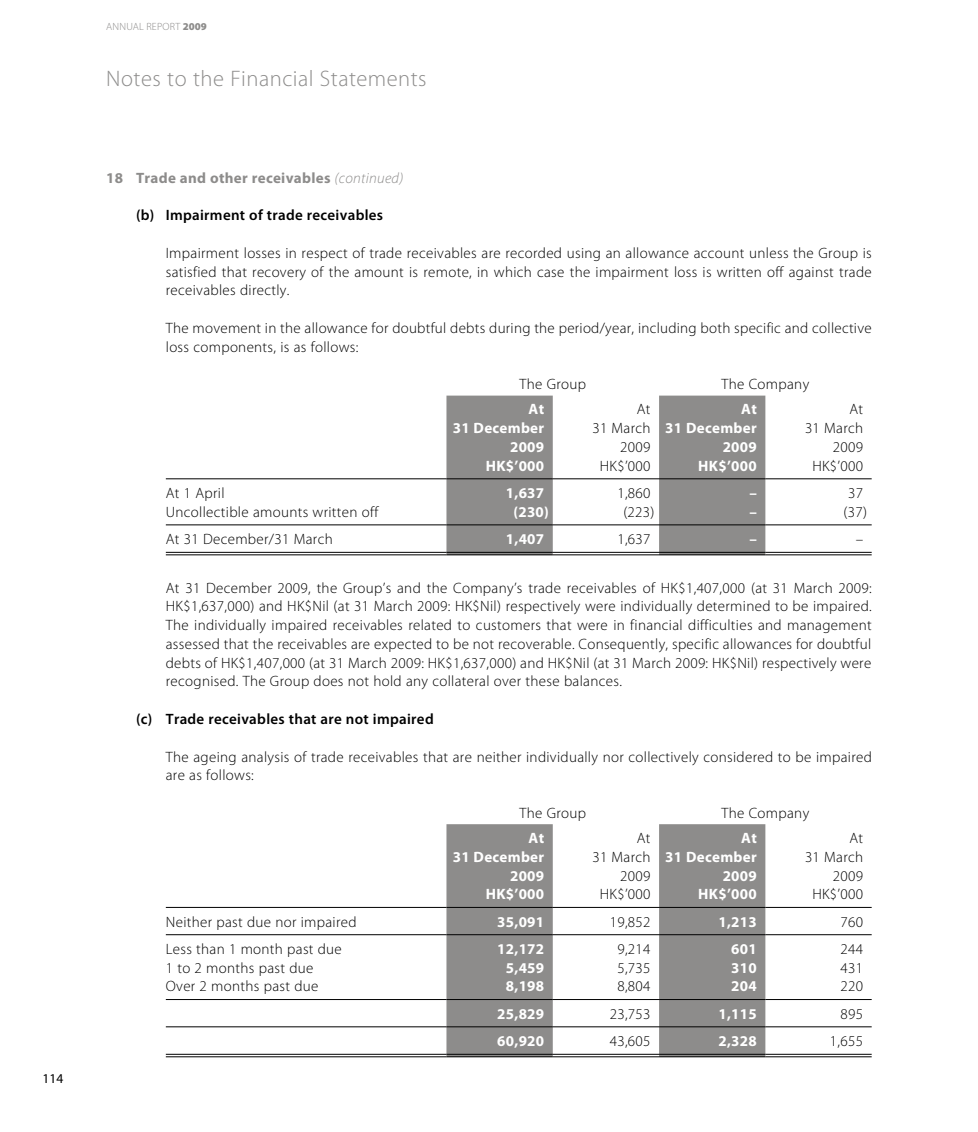
<style>
.page{position:relative;width:978px;height:1132px;background:#fff}
.page>*{position:absolute;margin:0;border:0;box-sizing:border-box;transform-origin:0 0}
.t1{font:300 22.5px "Myriad Pro";letter-spacing:.02em;color:#8d8c8b}
.t2{font:300 15px/18.8px "Myriad Pro";letter-spacing:.02em;color:#000;text-align:right}
.t3{font:700 15px/18.8px "Myriad Pro";letter-spacing:.02em;color:#fff;text-align:right}
.t4{font:600 15px "Myriad Pro";letter-spacing:.02em;color:#000}
.t5{font:700 15px "Myriad Pro";letter-spacing:.02em;color:#8d8c8b}
.t6{font:13.5px "Myriad Pro";color:#000}
.t7{font:300 10.5px "Myriad Pro";letter-spacing:.02em;color:#8d8c8b}
.s1{font-weight:900}
.s2{font-weight:300;font-style:italic}
</style>
<div class="page">
<svg style="left:446px;top:395px;width:319px;height:159px;fill:#8d8c8b"></svg>
<hr style="left:166px;top:478px;width:280px;height:1px;background:#000">
<hr style="left:446px;top:478px;width:107px;height:1px;background:#000">
<hr style="left:553px;top:478px;width:106px;height:1px;background:#000">
<hr style="left:659px;top:478px;width:106px;height:1px;background:#000">
<hr style="left:765px;top:478px;width:107px;height:1px;background:#000">
<hr style="left:166px;top:524px;width:280px;height:1px;background:#000">
<hr style="left:446px;top:524px;width:107px;height:1px;background:#000">
<hr style="left:553px;top:524px;width:106px;height:1px;background:#000">
<hr style="left:659px;top:524px;width:106px;height:1px;background:#000">
<hr style="left:765px;top:524px;width:107px;height:1px;background:#000">
<hr style="left:166px;top:552px;width:280px;height:1px;background:#000">
<hr style="left:166px;top:554px;width:280px;height:1px;background:#000">
<hr style="left:446px;top:552px;width:107px;height:1px;background:#000">
<hr style="left:446px;top:554px;width:107px;height:1px;background:#000">
<hr style="left:553px;top:552px;width:106px;height:1px;background:#000">
<hr style="left:553px;top:554px;width:106px;height:1px;background:#000">
<hr style="left:659px;top:552px;width:106px;height:1px;background:#000">
<hr style="left:659px;top:554px;width:106px;height:1px;background:#000">
<hr style="left:765px;top:552px;width:107px;height:1px;background:#000">
<hr style="left:765px;top:554px;width:107px;height:1px;background:#000">
<svg style="left:446px;top:824px;width:319px;height:232px;fill:#8d8c8b"></svg>
<hr style="left:166px;top:906px;width:280px;height:1px;background:#000">
<hr style="left:446px;top:906px;width:107px;height:1px;background:#000">
<hr style="left:553px;top:906px;width:106px;height:1px;background:#000">
<hr style="left:659px;top:906px;width:106px;height:1px;background:#000">
<hr style="left:765px;top:906px;width:107px;height:1px;background:#000">
<hr style="left:166px;top:934px;width:280px;height:1px;background:#000">
<hr style="left:446px;top:934px;width:107px;height:1px;background:#000">
<hr style="left:553px;top:934px;width:106px;height:1px;background:#000">
<hr style="left:659px;top:934px;width:106px;height:1px;background:#000">
<hr style="left:765px;top:934px;width:107px;height:1px;background:#000">
<hr style="left:166px;top:998px;width:280px;height:1px;background:#000">
<hr style="left:446px;top:998px;width:107px;height:1px;background:#000">
<hr style="left:553px;top:998px;width:106px;height:1px;background:#000">
<hr style="left:659px;top:998px;width:106px;height:1px;background:#000">
<hr style="left:765px;top:998px;width:107px;height:1px;background:#000">
<hr style="left:166px;top:1026px;width:280px;height:1px;background:#000">
<hr style="left:446px;top:1026px;width:107px;height:1px;background:#000">
<hr style="left:553px;top:1026px;width:106px;height:1px;background:#000">
<hr style="left:659px;top:1026px;width:106px;height:1px;background:#000">
<hr style="left:765px;top:1026px;width:107px;height:1px;background:#000">
<hr style="left:166px;top:1053px;width:280px;height:1px;background:#000">
<hr style="left:166px;top:1056px;width:280px;height:1px;background:#000">
<hr style="left:446px;top:1053px;width:107px;height:1px;background:#000">
<hr style="left:446px;top:1056px;width:107px;height:1px;background:#000">
<hr style="left:553px;top:1053px;width:106px;height:1px;background:#000">
<hr style="left:553px;top:1056px;width:106px;height:1px;background:#000">
<hr style="left:659px;top:1053px;width:106px;height:1px;background:#000">
<hr style="left:659px;top:1056px;width:106px;height:1px;background:#000">
<hr style="left:765px;top:1053px;width:107px;height:1px;background:#000">
<hr style="left:765px;top:1056px;width:107px;height:1px;background:#000">
<p class="t6" style="left:43px;top:1069px;width:22px">114</p>
<p class="t7" style="left:106px;top:21px;width:102px">ANNUAL REPORT <span class="s1">2009</span></p>
<h1 class="t1" style="left:106px;top:66px;width:322px">Notes to the Financial Statements</h1>
<p class="t5" style="left:106px;top:168px;width:299px">18 Trade and other receivables <span class="s2">(continued)</span></p>
<p class="t4" style="left:136px;top:206px;width:249px">(b) Impairment of trade receivables</p>
<p class="t2" style="left:166px;top:244px;width:707px;text-align:justify">I mpairment losses in respect of trade receivables are recorded using an allowance account unless the Group is satisfied that recovery of the amount is remote, in which case the impairment loss is written off against trade receivables directly.</p>
<p class="t2" style="left:166px;top:319px;width:707px;text-align:left">The movement in the allowance for doubtful debts during the period/year, including both specific and collective loss components, is as follows:</p>
<p class="t2" style="left:519px;top:375px;width:68px">The Group</p>
<p class="t2" style="left:721px;top:375px;width:89px">The Company</p>
<p class="t3" style="left:453px;top:399px;width:93px">At<br>31 December<br>2009</p>
<p class="t2" style="left:592px;top:400px;width:60px">At<br>31 March<br>2009</p>
<p class="t3" style="left:665px;top:399px;width:93px">At<br>31 December<br>2009</p>
<p class="t2" style="left:805px;top:400px;width:60px">At<br>31 March<br>2009</p>
<p class="t3" style="left:486px;top:455px;width:60px">HK$’000</p>
<p class="t2" style="left:600px;top:456px;width:52px">HK$’000</p>
<p class="t3" style="left:698px;top:455px;width:60px">HK$’000</p>
<p class="t2" style="left:812px;top:456px;width:52px">HK$’000</p>
<p class="t2" style="left:166px;top:483px;width:60px">At 1 April</p>
<p class="t3" style="left:506px;top:483px;width:40px">1,637</p>
<p class="t2" style="left:617px;top:483px;width:35px">1,860</p>
<p class="t3" style="left:749px;top:483px;width:9px">–</p>
<p class="t2" style="left:848px;top:483px;width:16px">37</p>
<p class="t2" style="left:166px;top:502px;width:214px">Uncollectible amounts written off</p>
<p class="t3" style="left:513px;top:501px;width:37px">(230)</p>
<p class="t2" style="left:623px;top:502px;width:33px">(223)</p>
<p class="t3" style="left:749px;top:501px;width:9px">–</p>
<p class="t2" style="left:844px;top:502px;width:25px">(37)</p>
<p class="t2" style="left:166px;top:529px;width:168px">At 31 December/31 March</p>
<p class="t3" style="left:506px;top:529px;width:40px">1,407</p>
<p class="t2" style="left:617px;top:529px;width:35px">1,637</p>
<p class="t3" style="left:749px;top:529px;width:9px">–</p>
<p class="t2" style="left:856px;top:529px;width:9px">–</p>
<p class="t2" style="left:166px;top:578px;width:707px;text-align:justify">At 31 December 2009, the Group’s and the Company’s trade receivables of HK$1,407,000 (at 31 March 2009:<br>HK$1,637,000) and HK$Nil (at 31 March 2009: HK$Nil) respectively were individually determined to be impaired.<br>The individually impaired receivables related to customers that were in financial difficulties and management assessed that the receivables are expected to be not recoverable. Consequently, specific allowances for doubtful debts of HK$1,407,000 (at 31 March 2009: HK$1,637,000) and HK$Nil (at 31 March 2009: HK$Nil) respectively were recognised. The Group does not hold any collateral over these balances.</p>
<p class="t4" style="left:136px;top:709px;width:299px">(c) Trade receivables that are not impaired</p>
<p class="t2" style="left:166px;top:747px;width:708px;text-align:left">The ageing analysis of trade receivables that are neither individually nor collectively considered to be impaired are as follows:</p>
<p class="t2" style="left:519px;top:803px;width:68px">The Group</p>
<p class="t2" style="left:721px;top:803px;width:89px">The Company</p>
<p class="t3" style="left:453px;top:827px;width:93px">At<br>31 December<br>2009</p>
<p class="t2" style="left:592px;top:828px;width:60px">At<br>31 March<br>2009</p>
<p class="t3" style="left:665px;top:827px;width:93px">At<br>31 December<br>2009</p>
<p class="t2" style="left:805px;top:828px;width:60px">At<br>31 March<br>2009</p>
<p class="t3" style="left:486px;top:884px;width:60px">HK$’000</p>
<p class="t2" style="left:600px;top:884px;width:52px">HK$’000</p>
<p class="t3" style="left:698px;top:884px;width:60px">HK$’000</p>
<p class="t2" style="left:812px;top:884px;width:52px">HK$’000</p>
<p class="t2" style="left:166px;top:912px;width:192px">Neither past due nor impaired</p>
<p class="t3" style="left:497px;top:911px;width:49px">35,091</p>
<p class="t2" style="left:610px;top:912px;width:42px">19,852</p>
<p class="t3" style="left:718px;top:911px;width:40px">1,213</p>
<p class="t2" style="left:841px;top:912px;width:24px">760</p>
<p class="t2" style="left:166px;top:939px;width:178px">Less than 1 month past due</p>
<p class="t3" style="left:497px;top:938px;width:49px">12,172</p>
<p class="t2" style="left:617px;top:939px;width:35px">9,214</p>
<p class="t3" style="left:731px;top:938px;width:27px">601</p>
<p class="t2" style="left:841px;top:939px;width:24px">244</p>
<p class="t2" style="left:166px;top:958px;width:149px">1 to 2 months past due</p>
<p class="t3" style="left:506px;top:957px;width:40px">5,459</p>
<p class="t2" style="left:617px;top:958px;width:35px">5,735</p>
<p class="t3" style="left:731px;top:957px;width:27px">310</p>
<p class="t2" style="left:841px;top:958px;width:24px">431</p>
<p class="t2" style="left:166px;top:976px;width:154px">Over 2 months past due</p>
<p class="t3" style="left:506px;top:976px;width:40px">8,198</p>
<p class="t2" style="left:617px;top:976px;width:35px">8,804</p>
<p class="t3" style="left:731px;top:976px;width:27px">204</p>
<p class="t2" style="left:841px;top:976px;width:24px">220</p>
<p class="t3" style="left:497px;top:1003px;width:49px">25,829</p>
<p class="t2" style="left:610px;top:1004px;width:42px">23,753</p>
<p class="t3" style="left:718px;top:1003px;width:40px">1,115</p>
<p class="t2" style="left:841px;top:1004px;width:24px">895</p>
<p class="t3" style="left:497px;top:1030px;width:49px">60,920</p>
<p class="t2" style="left:610px;top:1031px;width:42px">43,605</p>
<p class="t3" style="left:718px;top:1030px;width:40px">2,328</p>
<p class="t2" style="left:830px;top:1031px;width:35px">1,655</p>
</div>
